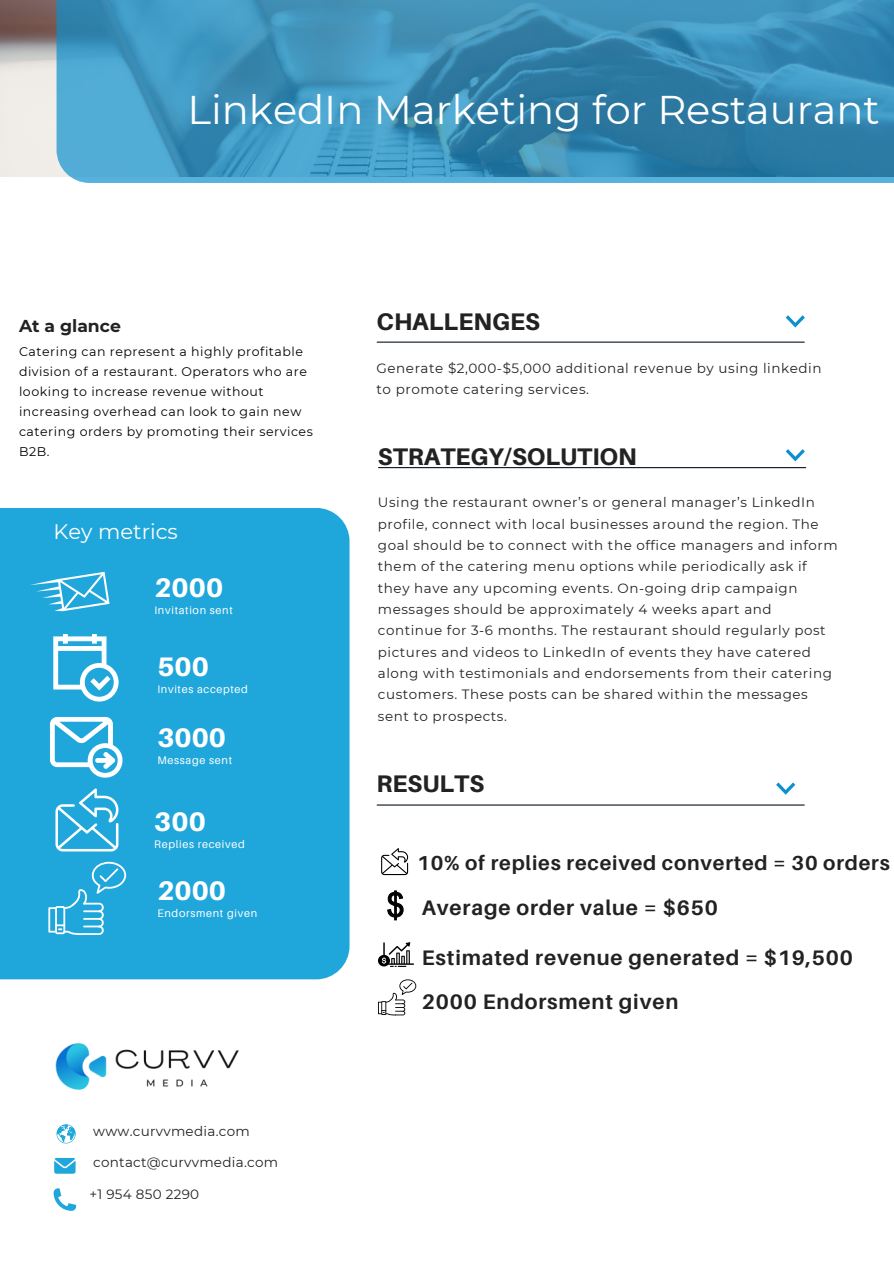
<style>
.page{position:relative;width:894px;height:1264px;background:#fff}
.page>*{position:absolute;margin:0;border:0;box-sizing:border-box;transform-origin:0 0}
.t1{font:40.05px "Montserrat";color:#fff}
.t2{font:800 26.85px "Aileron";color:#fff}
.t3{font:800 24px "Aileron";color:#222}
.t4{font:700 21px "Aileron";letter-spacing:.04em;color:#222}
.t5{font:21px "Montserrat";color:#fff}
.t6{font:700 20.25px "Aileron";letter-spacing:.04em;color:#222}
.t7{font:700 17.25px "Montserrat";color:#222}
.t8{font:13.5px/21.3px "Montserrat";letter-spacing:.04em;color:#222}
.t9{font:13.5px "Montserrat";letter-spacing:.02em;color:#222}
.t10{font:12.6px/20px "Montserrat";letter-spacing:.04em;color:#000}
.t11{font:10.95px "Aileron";letter-spacing:.06em;color:#fff}
</style>
<div class="page">
<div style="left:0;top:508px;width:349px;height:471px;background:#1fa7db"></div>
<img style="left:0;top:0;width:56px;height:176px">
<svg style="left:56px;top:0;width:837px;height:183px;background:#3b8fb8"></svg>
<hr style="left:377px;top:341px;width:427px;height:2px;background:#0b1623">
<hr style="left:378px;top:467px;width:427px;height:1px;background:#0b1623">
<hr style="left:377px;top:804px;width:427px;height:1px;background:#0b1623">
<svg style="left:785px;top:315px;width:19px;height:12px"></svg>
<svg style="left:785px;top:449px;width:19px;height:12px"></svg>
<svg style="left:776px;top:782px;width:19px;height:12px"></svg>
<svg style="left:56px;top:1124px;width:20px;height:19px"></svg>
<img style="left:55px;top:1042px;width:184px;height:48px">
<svg style="left:30px;top:572px;width:79px;height:39px;background:#4db9e2"></svg>
<svg style="left:50px;top:717px;width:79px;height:60px"></svg>
<svg style="left:55px;top:788px;width:63px;height:63px"></svg>
<svg style="left:48px;top:861px;width:78px;height:74px;background:#3cb2df"></svg>
<svg style="left:53px;top:634px;width:66px;height:67px"></svg>
<svg style="left:54px;top:1157px;width:21px;height:16px"></svg>
<svg style="left:54px;top:1188px;width:22px;height:22px"></svg>
<svg style="left:378px;top:942px;width:36px;height:24px"></svg>
<svg style="left:387px;top:890px;width:16px;height:30px"></svg>
<svg style="left:381px;top:848px;width:27px;height:27px"></svg>
<svg style="left:378px;top:979px;width:38px;height:36px"></svg>
<p class="t1" style="left:187px;top:86px;width:693px">LinkedIn Marketing for Restaurant</p>
<p class="t7" style="left:19px;top:315px;width:103px">At a glance</p>
<p class="t10" style="left:19px;top:341px;width:295px">Catering can represent a highly profitable division of a restaurant. Operators who are looking to increase revenue without increasing overhead can look to gain new catering orders by promoting their services B2B.</p>
<p class="t5" style="left:54px;top:518px;width:126px">Key metrics</p>
<p class="t2" style="left:154px;top:571px;width:70px">2000</p>
<p class="t11" style="left:154px;top:604px;width:80px">Invitation sent</p>
<p class="t2" style="left:157px;top:650px;width:53px">500</p>
<p class="t11" style="left:157px;top:682px;width:92px">Invites accepted</p>
<p class="t2" style="left:157px;top:720px;width:70px">3000</p>
<p class="t11" style="left:157px;top:753px;width:76px">Message sent</p>
<p class="t2" style="left:154px;top:805px;width:53px">300</p>
<p class="t11" style="left:154px;top:837px;width:92px">Replies received</p>
<p class="t2" style="left:157px;top:874px;width:70px">2000</p>
<p class="t11" style="left:157px;top:906px;width:101px">Endorsment given</p>
<p class="t9" style="left:93px;top:1122px;width:158px">www.curvvmedia.com</p>
<p class="t9" style="left:93px;top:1153px;width:186px">contact@curvvmedia.com</p>
<p class="t9" style="left:89px;top:1186px;width:111px">+1 954 850 2290</p>
<p class="t3" style="left:376px;top:306px;width:165px">CHALLENGES</p>
<p class="t8" style="left:376px;top:357px;width:446px">Generate $2,000-$5,000 additional revenue by using linkedin to promote catering services.</p>
<p class="t3" style="left:378px;top:441px;width:260px">STRATEGY/SOLUTION</p>
<p class="t8" style="left:378px;top:492px;width:461px">Using the restaurant owner’s or general manager’s LinkedIn profile, connect with local businesses around the region. The goal should be to connect with the office managers and inform them of the catering menu options while periodically ask if they have any upcoming events. On-going drip campaign messages should be approximately 4 weeks apart and continue for 3-6 months. The restaurant should regularly post pictures and videos to LinkedIn of events they have catered along with testimonials and endorsements from their catering customers. These posts can be shared within the messages sent to prospects.</p>
<p class="t3" style="left:376px;top:769px;width:109px">RESULTS</p>
<p class="t6" style="left:417px;top:850px;width:474px">10% of replies received converted = 30 orders</p>
<p class="t4" style="left:422px;top:895px;width:297px">Average order value = $650</p>
<p class="t4" style="left:422px;top:944px;width:432px">Estimated revenue generated = $19,500</p>
<p class="t4" style="left:422px;top:989px;width:258px">2000 Endorsment given</p>
</div>
